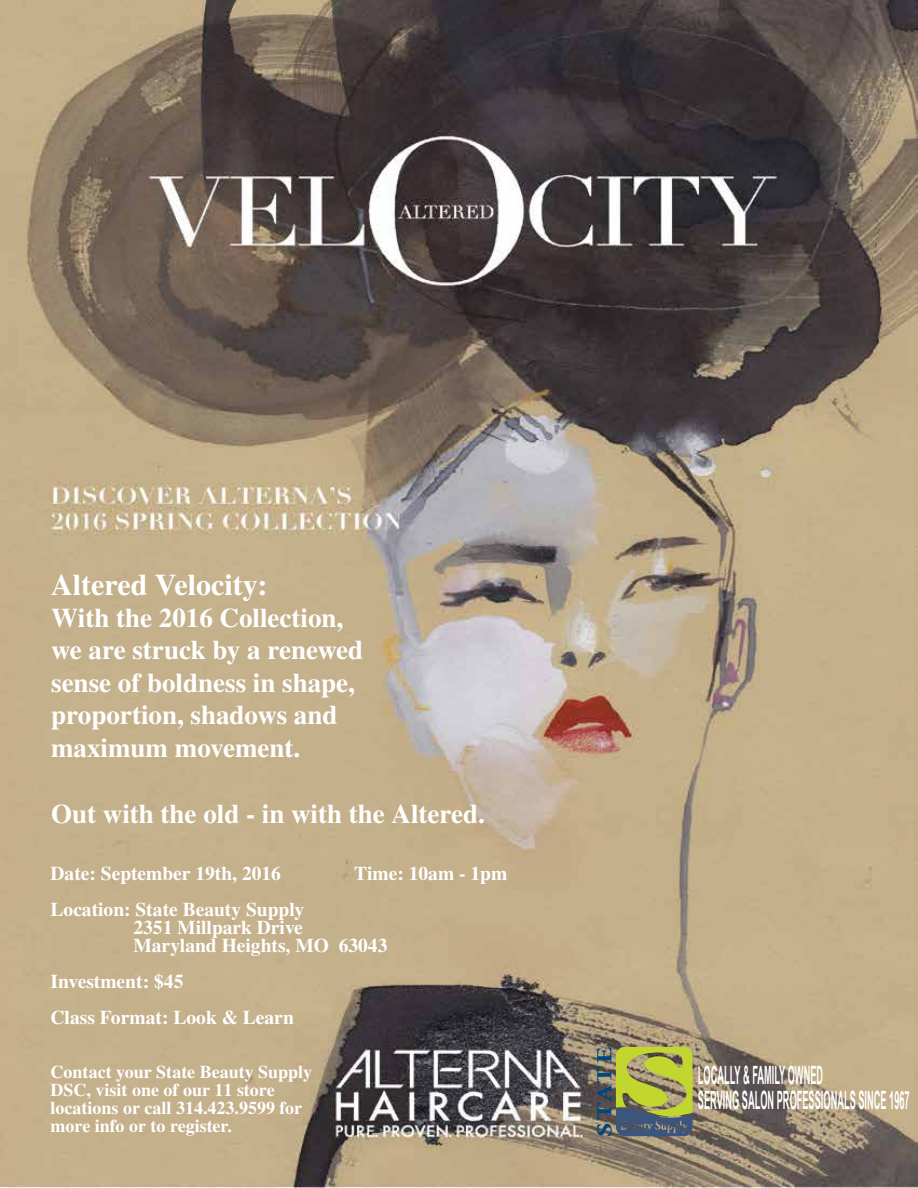
<style>
.page{position:relative;width:918px;height:1188px;background:#fff}
.page>*{position:absolute;margin:0;border:0;box-sizing:border-box;transform-origin:0 0}
.t1{font:700 30px "STIX General";color:#fff}
.t2{font:700 27px/32.4px "STIX General";color:#fff}
.t3{font:700 25.2px/25.2px "Arial Narrow";color:#fff;scale:.45 1}
.t4{font:700 19.5px/18px "STIX General";color:#fff}
.t5{font:700 18px/18px "STIX General";color:#fff}
</style>
<div class="page">
<img style="left:0;top:0;width:918px;height:1188px">
<img style="left:597px;top:1047px;width:96px;height:89px">
<h1 class="t1" style="left:51px;top:563px;width:218px">Altered Velocity:</h1>
<h2 class="t2" style="left:51px;top:603px;width:314px">With the 2016 Collection, we are struck by a renewed sense of boldness in shape, proportion, shadows and maximum movement.</h2>
<h2 class="t2" style="left:51px;top:799px;width:435px">Out with the old - in with the Altered.</h2>
<p class="t4" style="left:51px;top:866px;width:232px">Date: September 19th, 2016</p>
<p class="t4" style="left:354px;top:866px;width:155px">Time: 10am - 1pm</p>
<p class="t4" style="left:133px;top:902px;width:255px;text-indent:-83px">Location: State Beauty Supply<br>2351 Millpark Drive<br>Maryland Heights, MO 63043</p>
<p class="t4" style="left:51px;top:965px;width:245px;line-height:36px">Investment: $45<br>Class Format: Look &amp; Learn</p>
<p class="t5" style="left:51px;top:1064px;width:263px">Contact your State Beauty Supply<br>DSC, visit one of our 11 store locations or call 314.423.9599 for more info or to register.</p>
<p class="t3" style="left:698px;top:1062px;width:472px">LOCALLY &amp; FAMILY OWNED<br>SERVING SALON PROFESSIONALS SINCE 1967</p>
</div>
